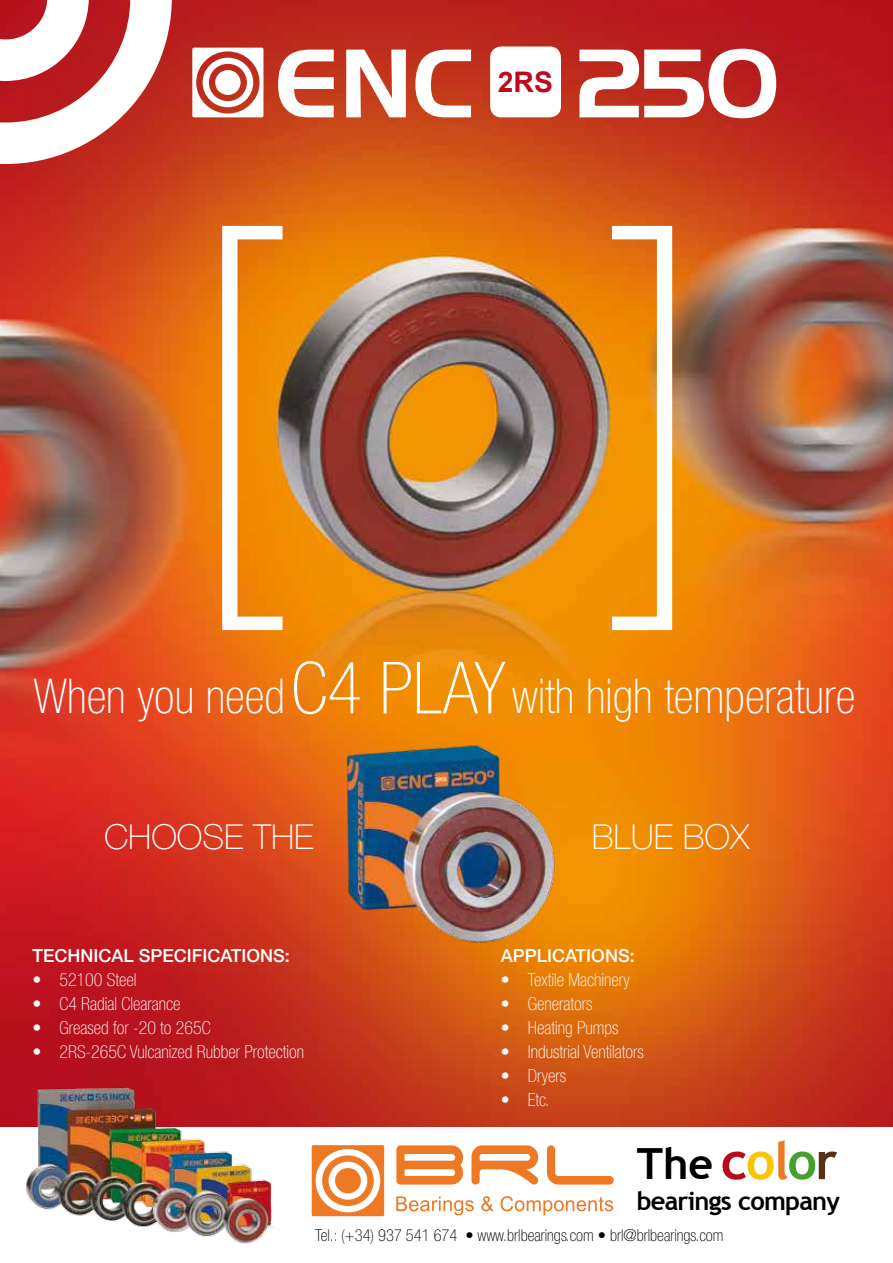
<style>
.page{position:relative;width:893px;height:1263px;background:#fff}
.page>*{position:absolute;margin:0;border:0;box-sizing:border-box;transform-origin:0 0}
.t1{font:100 condensed 450px "Helvetica Neue LT Std";color:#fff}
.t2{font:94.5px "Handel Gothic BT";color:#fff}
.t3{font:100 condensed 48px "Helvetica Neue LT Std";color:#fff}
.t4{font:700 42.9px "Trebuchet MS";color:#000}
.t5{font:100 34.5px "Helvetica Neue LT Std";color:#fff}
.t6{font:700 28.35px "Arial";color:#bd0b1d}
.t7{font:700 25.5px "Trebuchet MS";letter-spacing:-.03em;color:#000}
.t8{font:100 condensed 18px "Helvetica Neue LT Std";color:#fff}
.t9{font:500 18px "Helvetica Neue LT Std";color:#fff}
.t10{font:100 condensed 16.5px "Helvetica Neue LT Std";color:#000}
.s1{font-size:72px}
.s2{font-size:51.9px;color:#b90a1a}
.s3{font-size:51.9px;color:#fcc400}
.s4{font-size:51.9px;color:#ed7925}
.s5{font-size:51.9px;color:#44a12b}
.s6{font-size:51.9px;color:#583119}
</style>
<div class="page">
<img style="left:0;top:0;width:893px;height:1127px">
<svg style="left:192px;top:48px;width:71px;height:69px"></svg>
<div style="left:490px;top:46px;width:71px;height:71px;background:#fff;border-radius:11px"></div>
<svg style="left:312px;top:1145px;width:72px;height:71px"></svg>
<svg style="left:396px;top:1196px;width:78px;height:19px"></svg>
<svg style="left:481px;top:1196px;width:12px;height:15px"></svg>
<svg style="left:501px;top:1196px;width:112px;height:19px"></svg>
<svg style="left:471px;top:1145px;width:67px;height:39px"></svg>
<svg style="left:547px;top:1145px;width:67px;height:39px"></svg>
<svg style="left:396px;top:1145px;width:67px;height:39px"></svg>
<img style="left:26px;top:1078px;width:268px;height:166px">
<svg style="left:0;top:0;width:172px;height:164px"></svg>
<img style="left:309px;top:713px;width:275px;height:248px">
<h2 class="t2" style="left:275px;top:26px;width:201px">ENC</h2>
<h3 class="t6" style="left:498px;top:63px;width:57px">2RS</h3>
<h2 class="t2" style="left:577px;top:26px;width:203px">250</h2>
<h1 class="t1" style="left:185px;top:136px;width:525px">[ ]</h1>
<h3 class="t3" style="left:33px;top:669px;width:823px">When you need<span class="s1">C4 PLAY</span> with high temperature</h3>
<h3 class="t5" style="left:104px;top:817px;width:211px">CHOOSE THE</h3>
<h3 class="t5" style="left:592px;top:817px;width:159px">BLUE BOX</h3>
<p class="t9" style="left:32px;top:945px;width:259px">TECHNICAL SPECIFICATIONS:</p>
<p class="t8" style="left:32px;top:969px;width:106px">• 52100 Steel</p>
<p class="t8" style="left:32px;top:993px;width:150px">• C4 Radial Clearance</p>
<p class="t8" style="left:32px;top:1017px;width:180px">• Greased for -20 to 265C</p>
<p class="t8" style="left:32px;top:1041px;width:273px">• 2RS-265C Vulcanized Rubber Protection</p>
<p class="t9" style="left:501px;top:945px;width:135px">APPLICATIONS:</p>
<p class="t8" style="left:501px;top:969px;width:130px">• Textile Machinery</p>
<p class="t8" style="left:501px;top:993px;width:93px">• Generators</p>
<p class="t8" style="left:501px;top:1017px;width:119px">• Heating Pumps</p>
<p class="t8" style="left:501px;top:1041px;width:144px">• Industrial Ventilators</p>
<p class="t8" style="left:501px;top:1065px;width:67px">• Dryers</p>
<p class="t8" style="left:501px;top:1089px;width:50px">• Etc.</p>
<h3 class="t4" style="left:637px;top:1137px;width:202px">The <span class="s2">c</span><span class="s3">o</span><span class="s4">l</span><span class="s5">o</span><span class="s6">r</span></h3>
<h3 class="t7" style="left:637px;top:1185px;width:205px">bearings company</h3>
<p class="t10" style="left:315px;top:1226px;width:410px">Tel.: (+34) 937 541 674 • www.brlbearings.com • brl@brlbearings.com</p>
</div>
